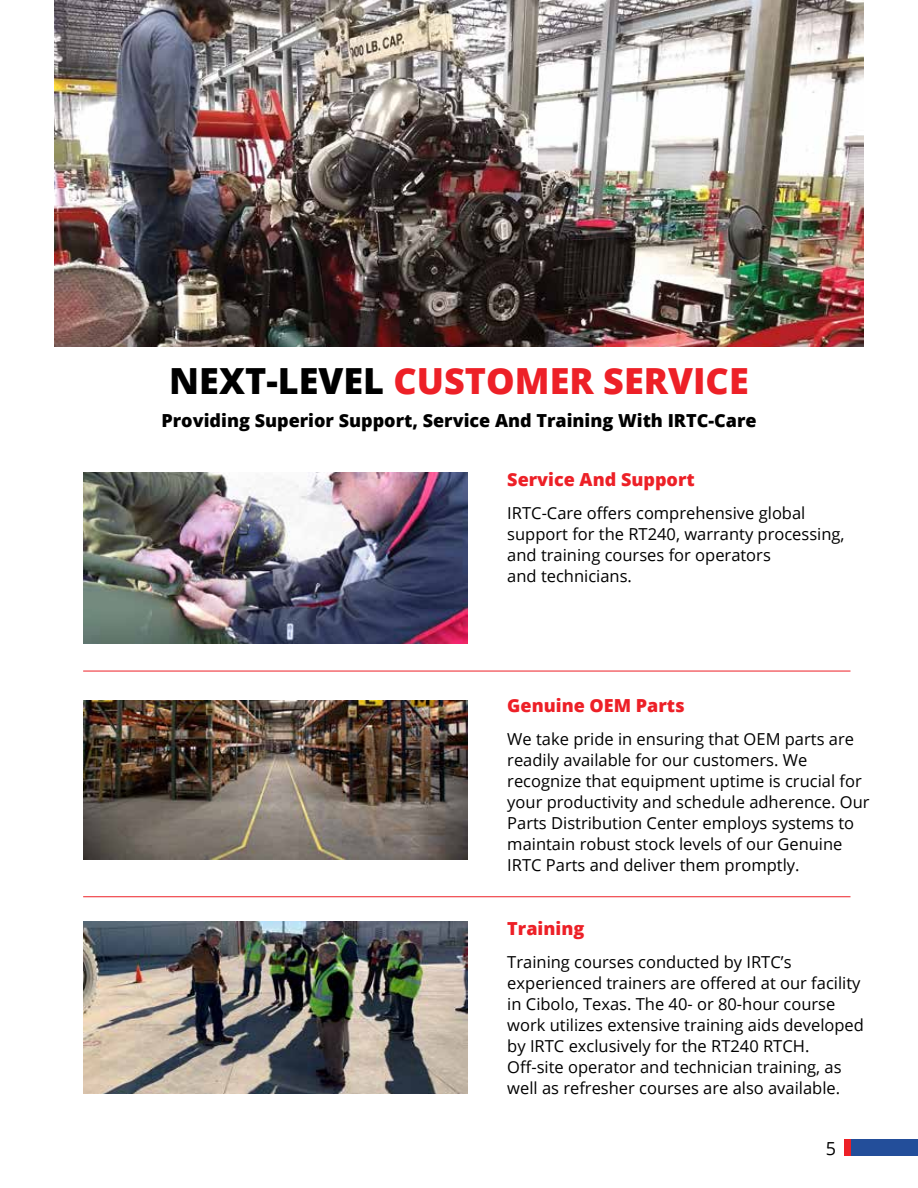
<style>
.page{position:relative;width:918px;height:1188px;background:#fff}
.page>*{position:absolute;margin:0;border:0;box-sizing:border-box;transform-origin:0 0}
.t1{font:800 36px "Open Sans";color:#ed2027}
.t2{font:800 18px "Open Sans";color:#000}
.t3{font:800 18px "Open Sans";color:#ed2027}
.t4{font:18px "Open Sans";color:#000}
.t5{font:16.5px/21px "Open Sans";color:#000}
.s1{color:#000}
</style>
<div class="page">
<div style="left:850px;top:1139px;width:68px;height:17px;background:#234e9a"></div>
<div style="left:844px;top:1139px;width:6px;height:17px;background:#ed2027"></div>
<img style="left:54px;top:0;width:810px;height:347px">
<hr style="left:83px;top:896px;width:767px;height:1px;background:#ed2027">
<hr style="left:83px;top:671px;width:767px;height:1px;background:#ed2027">
<img style="left:83px;top:472px;width:385px;height:172px">
<img style="left:83px;top:700px;width:385px;height:160px">
<img style="left:83px;top:921px;width:385px;height:172px">
<h1 class="t1" style="left:169px;top:354px;width:581px"><span class="s1">NEXT-LEVEL</span> CUSTOMER SERVICE</h1>
<p class="t2" style="left:161px;top:407px;width:597px">Providing Superior Support, Service And Training With IRTC-Care</p>
<p class="t3" style="left:507px;top:466px;width:189px">Service And Support</p>
<p class="t5" style="left:507px;top:502px;width:339px">IRTC-Care offers comprehensive global support for the RT240, warranty processing, and training courses for operators<br>and technicians.</p>
<p class="t3" style="left:507px;top:692px;width:179px">Genuine OEM Parts</p>
<p class="t5" style="left:507px;top:728px;width:364px">We take pride in ensuring that OEM parts are readily available for our customers. We recognize that equipment uptime is crucial for your productivity and schedule adherence. Our Parts Distribution Center employs systems to maintain robust stock levels of our Genuine IRTC Parts and deliver them promptly.</p>
<p class="t3" style="left:507px;top:915px;width:79px">Training</p>
<p class="t5" style="left:507px;top:951px;width:358px">Training courses conducted by IRTC’s experienced trainers are offered at our facility in Cibolo, Texas. The 40- or 80-hour course work utilizes extensive training aids developed by IRTC exclusively for the RT240 RTCH.<br>Off-site operator and technician training, as well as refresher courses are also available.</p>
<p class="t4" style="left:826px;top:1136px;width:12px">5</p>
</div>
